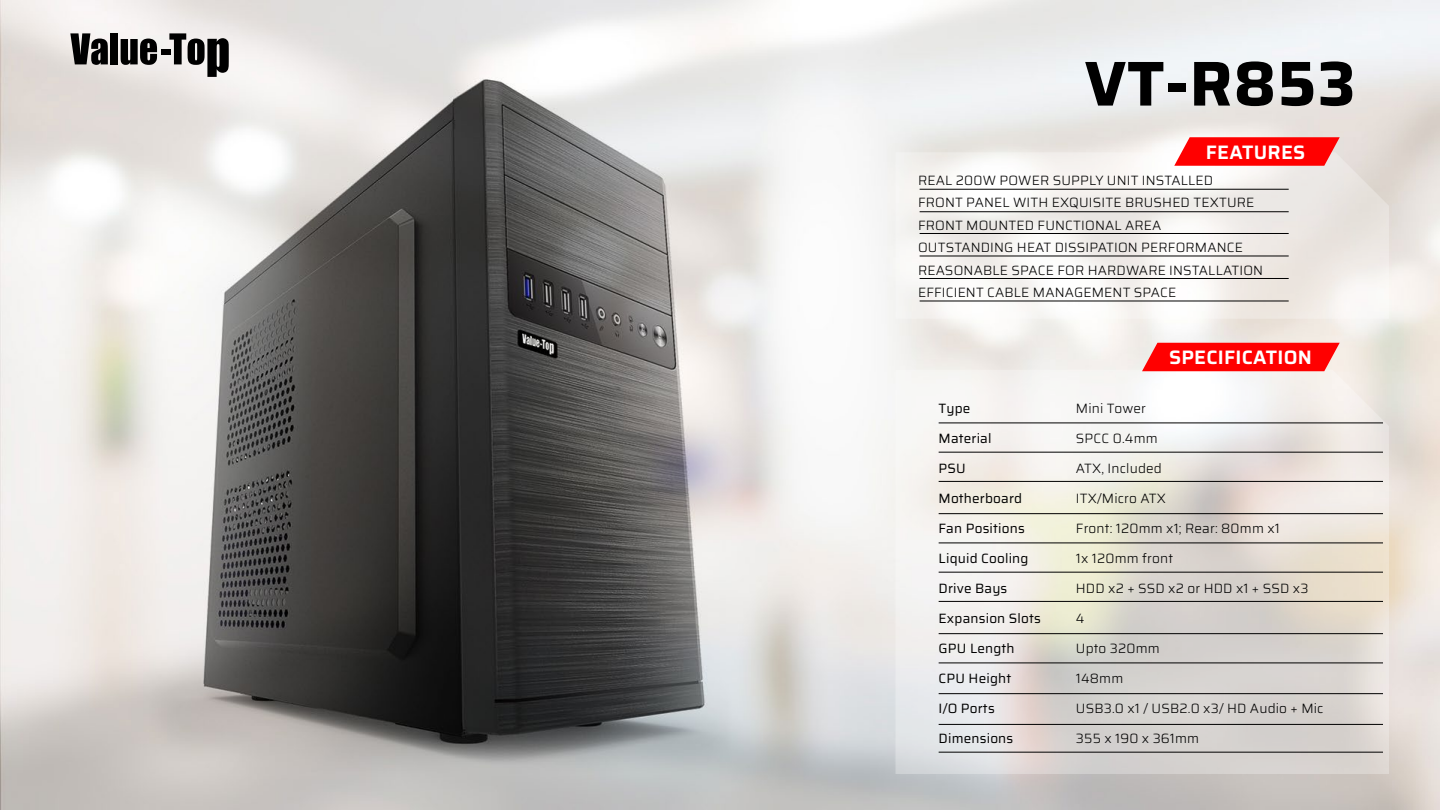
<style>
.page{position:relative;width:1440px;height:810px;background:#fff}
.page>*{position:absolute;margin:0;border:0;box-sizing:border-box;transform-origin:0 0}
.t1{font:700 63.38px "Saira";letter-spacing:.015em;color:#000}
.t2{font:600 19.5px "Saira";letter-spacing:.015em;color:#fff}
.t3{font:300 13.5px/22.5px "Saira";letter-spacing:.015em;color:#000}
.t4{font:13.5px "Saira";letter-spacing:.015em;color:#000}
</style>
<div class="page">
<img style="left:0;top:0;width:1440px;height:810px">
<svg style="left:896px;top:152px;width:493px;height:167px"></svg>
<svg style="left:1174px;top:137px;width:166px;height:29px;background:#fd1a1a"></svg>
<hr style="left:920px;top:189px;width:369px;height:1px;background:#000">
<hr style="left:920px;top:212px;width:369px;height:1px;background:#000">
<hr style="left:920px;top:233px;width:369px;height:1px;background:#000">
<hr style="left:920px;top:256px;width:369px;height:1px;background:#000">
<hr style="left:920px;top:278px;width:369px;height:1px;background:#000">
<hr style="left:920px;top:301px;width:369px;height:1px;background:#000">
<svg style="left:70px;top:33px;width:38px;height:32px"></svg>
<div style="left:110px;top:33px;width:8px;height:31px;background:#000"></div>
<svg style="left:121px;top:39px;width:36px;height:26px"></svg>
<div style="left:161px;top:49px;width:9px;height:5px;background:#000"></div>
<svg style="left:169px;top:33px;width:60px;height:44px"></svg>
<svg style="left:896px;top:370px;width:493px;height:404px"></svg>
<svg style="left:1142px;top:343px;width:198px;height:28px;background:#fd1212"></svg>
<hr style="left:939px;top:423px;width:444px;height:1px;background:#000">
<hr style="left:939px;top:452px;width:444px;height:1px;background:#000">
<hr style="left:939px;top:481px;width:444px;height:1px;background:#000">
<hr style="left:939px;top:513px;width:444px;height:1px;background:#000">
<hr style="left:939px;top:543px;width:444px;height:1px;background:#000">
<hr style="left:939px;top:572px;width:444px;height:1px;background:#000">
<hr style="left:939px;top:601px;width:444px;height:1px;background:#000">
<hr style="left:939px;top:633px;width:444px;height:1px;background:#000">
<hr style="left:939px;top:663px;width:444px;height:1px;background:#000">
<hr style="left:939px;top:693px;width:444px;height:1px;background:#000">
<hr style="left:939px;top:724px;width:444px;height:1px;background:#000">
<hr style="left:939px;top:752px;width:444px;height:1px;background:#000">
<h1 class="t1" style="left:1085px;top:34px;width:273px">VT-R853</h1>
<h2 class="t2" style="left:1206px;top:137px;width:101px">FEATURES</h2>
<p class="t3" style="left:918px;top:169px;width:347px">REAL 200W POWER SUPPLY UNIT INSTALLED<br>FRONT PANEL WITH EXQUISITE BRUSHED TEXTURE FRONT MOUNTED FUNCTIONAL AREA<br>OUTSTANDING HEAT DISSIPATION PERFORMANCE REASONABLE SPACE FOR HARDWARE INSTALLATION EFFICIENT CABLE MANAGEMENT SPACE</p>
<p class="t4" style="left:939px;top:398px;width:33px">Type</p>
<p class="t4" style="left:939px;top:428px;width:54px">Material</p>
<p class="t4" style="left:939px;top:458px;width:29px">PSU</p>
<p class="t4" style="left:939px;top:488px;width:85px">Motherboard</p>
<p class="t4" style="left:939px;top:518px;width:88px">Fan Positions</p>
<p class="t4" style="left:939px;top:548px;width:91px">Liquid Cooling</p>
<p class="t4" style="left:939px;top:578px;width:70px">Drive Bays</p>
<p class="t4" style="left:939px;top:608px;width:104px">Expansion Slots</p>
<p class="t4" style="left:939px;top:638px;width:78px">GPU Length</p>
<p class="t4" style="left:939px;top:668px;width:74px">CPU Height</p>
<p class="t4" style="left:939px;top:698px;width:58px">I/O Ports</p>
<p class="t4" style="left:939px;top:728px;width:76px">Dimensions</p>
<h2 class="t2" style="left:1169px;top:342px;width:144px">SPECIFICATION</h2>
<p class="t3" style="left:1076px;top:397px;width:71px">Mini Tower</p>
<p class="t3" style="left:1076px;top:427px;width:83px">SPCC 0.4mm</p>
<p class="t3" style="left:1076px;top:457px;width:88px">ATX, Included</p>
<p class="t3" style="left:1076px;top:487px;width:91px">ITX/Micro ATX</p>
<p class="t3" style="left:1076px;top:517px;width:206px">Front: 120mm x1; Rear: 80mm x1</p>
<p class="t3" style="left:1076px;top:547px;width:99px">1x 120mm front</p>
<p class="t3" style="left:1076px;top:577px;width:234px">HDD x2 + SSD x2 or HDD x1 + SSD x3</p>
<p class="t3" style="left:1076px;top:607px;width:10px">4</p>
<p class="t3" style="left:1076px;top:637px;width:85px">Upto 320mm</p>
<p class="t3" style="left:1076px;top:667px;width:49px">148mm</p>
<p class="t3" style="left:1076px;top:697px;width:249px">USB3.0 x1 / USB2.0 x3/ HD Audio + Mic</p>
<p class="t3" style="left:1076px;top:727px;width:125px">355 x 190 x 361mm</p>
</div>
